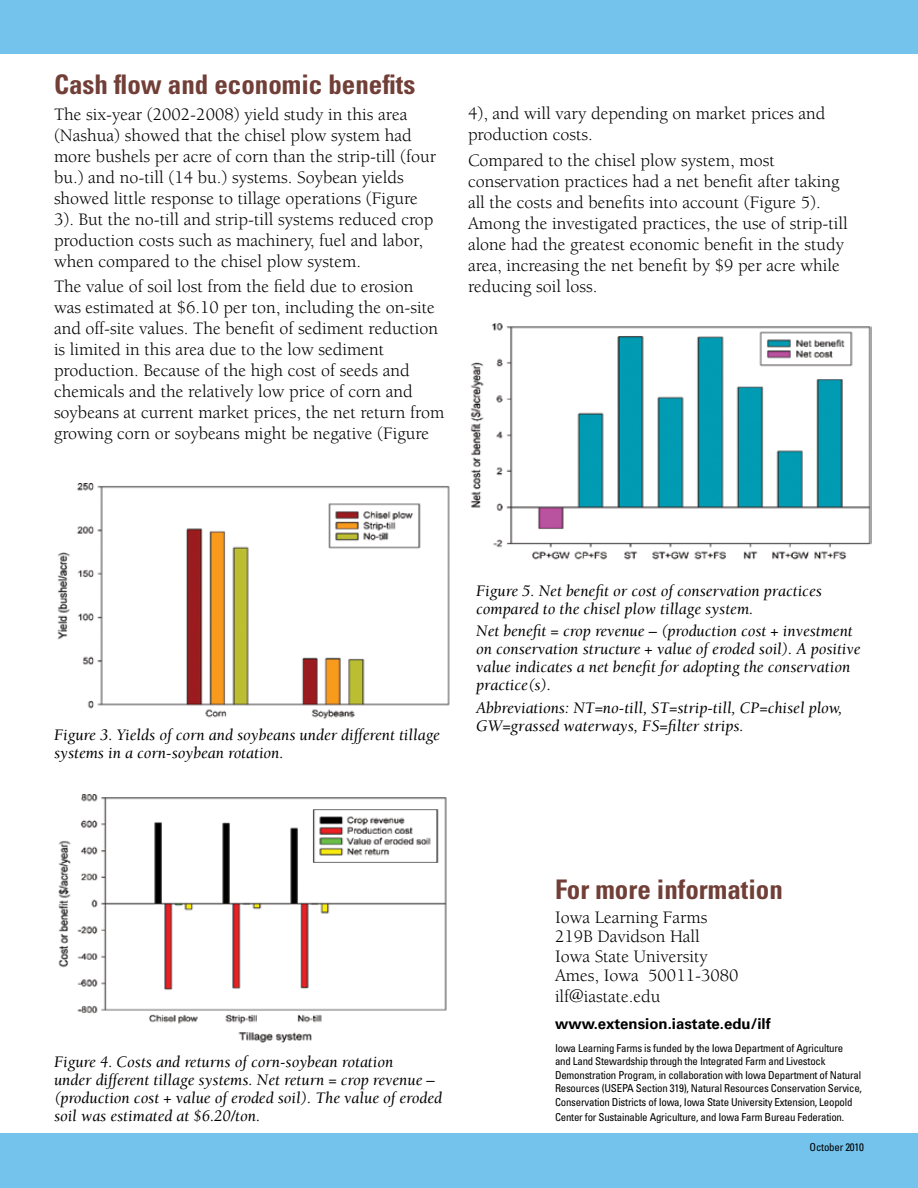
<style>
.page{position:relative;width:918px;height:1188px;background:#fff}
.page>*{position:absolute;margin:0;border:0;box-sizing:border-box;transform-origin:0 0}
.t1{font:700 condensed 27px "Univers";color:#713f37}
.t2{font:18px/21px "Berkeley";color:#000}
.t3{font:italic 16.5px/18px "Berkeley";color:#000}
.t4{font:700 15px "Univers";color:#000}
.t5{font:condensed 10.8px/13.5px "Univers";letter-spacing:-.02em;color:#000}
</style>
<div class="page">
<div style="left:0;top:0;width:918px;height:54px;background:#73c3ed"></div>
<div style="left:0;top:1133px;width:918px;height:55px;background:#73c3ed"></div>
<img style="left:57px;top:483px;width:393px;height:236px">
<img style="left:58px;top:794px;width:389px;height:249px">
<img style="left:470px;top:323px;width:401px;height:237px">
<h1 class="t1" style="left:54px;top:68px;width:363px">Cash flow and economic benefits</h1>
<p class="t2" style="left:54px;top:104px;width:384px">The six-year (2002-2008) yield study in this area (Nashua) showed that the chisel plow system had more bushels per acre of corn than the strip-till (four bu.) and no-till (14 bu.) systems. Soybean yields showed little response to tillage operations (Figure 3). But the no-till and strip-till systems reduced crop production costs such as machinery, fuel and labor, when compared to the chisel plow system.</p>
<p class="t2" style="left:54px;top:276px;width:392px">The value of soil lost from the field due to erosion was estimated at $6.10 per ton, including the on-site and off-site values. The benefit of sediment reduction is limited in this area due to the low sediment production. Because of the high cost of seeds and chemicals and the relatively low price of corn and soybeans at current market prices, the net return from growing corn or soybeans might be negative (Figure</p>
<p class="t2" style="left:468px;top:103px;width:359px">4), and will vary depending on market prices and production costs.</p>
<p class="t2" style="left:468px;top:150px;width:381px">Compared to the chisel plow system, most conservation practices had a net benefit after taking all the costs and benefits into account (Figure 5).<br>Among the investigated practices, the use of strip-till alone had the greatest economic benefit in the study area, increasing the net benefit by $9 per acre while reducing soil loss.</p>
<p class="t3" style="left:54px;top:726px;width:388px">Figure 3. Yields of corn and soybeans under different tillage systems in a corn-soybean rotation.</p>
<p class="t3" style="left:476px;top:582px;width:347px">Figure 5. Net benefit or cost of conservation practices compared to the chisel plow tillage system.</p>
<p class="t3" style="left:476px;top:622px;width:386px">Net benefit = crop revenue – (production cost + investment on conservation structure + value of eroded soil). A positive value indicates a net benefit for adopting the conservation practice(s).</p>
<p class="t3" style="left:476px;top:699px;width:368px">Abbreviations: NT=no-till, ST=strip-till, CP=chisel plow,<br>GW=grassed waterways, FS=filter strips.</p>
<p class="t3" style="left:54px;top:1054px;width:390px">Figure 4. Costs and returns of corn-soybean rotation<br>under different tillage systems. Net return = crop revenue – (production cost + value of eroded soil). The value of eroded soil was estimated at $6.20/ton.</p>
<h1 class="t1" style="left:555px;top:873px;width:229px">For more information</h1>
<p class="t2" style="left:555px;top:908px;width:185px;line-height:19.8px">Iowa Learning Farms<br>219B Davidson Hall<br>Iowa State University<br>Ames, Iowa 50011-3080 ilf@iastate.edu</p>
<p class="t4" style="left:555px;top:1015px;width:217px">www.extension.iastate.edu/ilf</p>
<p class="t5" style="left:555px;top:1041px;width:309px">Iowa Learning Farms is funded by the Iowa Department of Agriculture<br>and Land Stewardship through the Integrated Farm and Livestock Demonstration Program, in collaboration with Iowa Department of Natural Resources (USEPA Section 319), Natural Resources Conservation Service, Conservation Districts of Iowa, Iowa State University Extension, Leopold</p>
<p class="t5" style="left:555px;top:1110px;width:291px">Center for Sustainable Agriculture, and Iowa Farm Bureau Federation.</p>
<p class="t5" style="left:810px;top:1140px;width:56px">October 2010</p>
</div>
